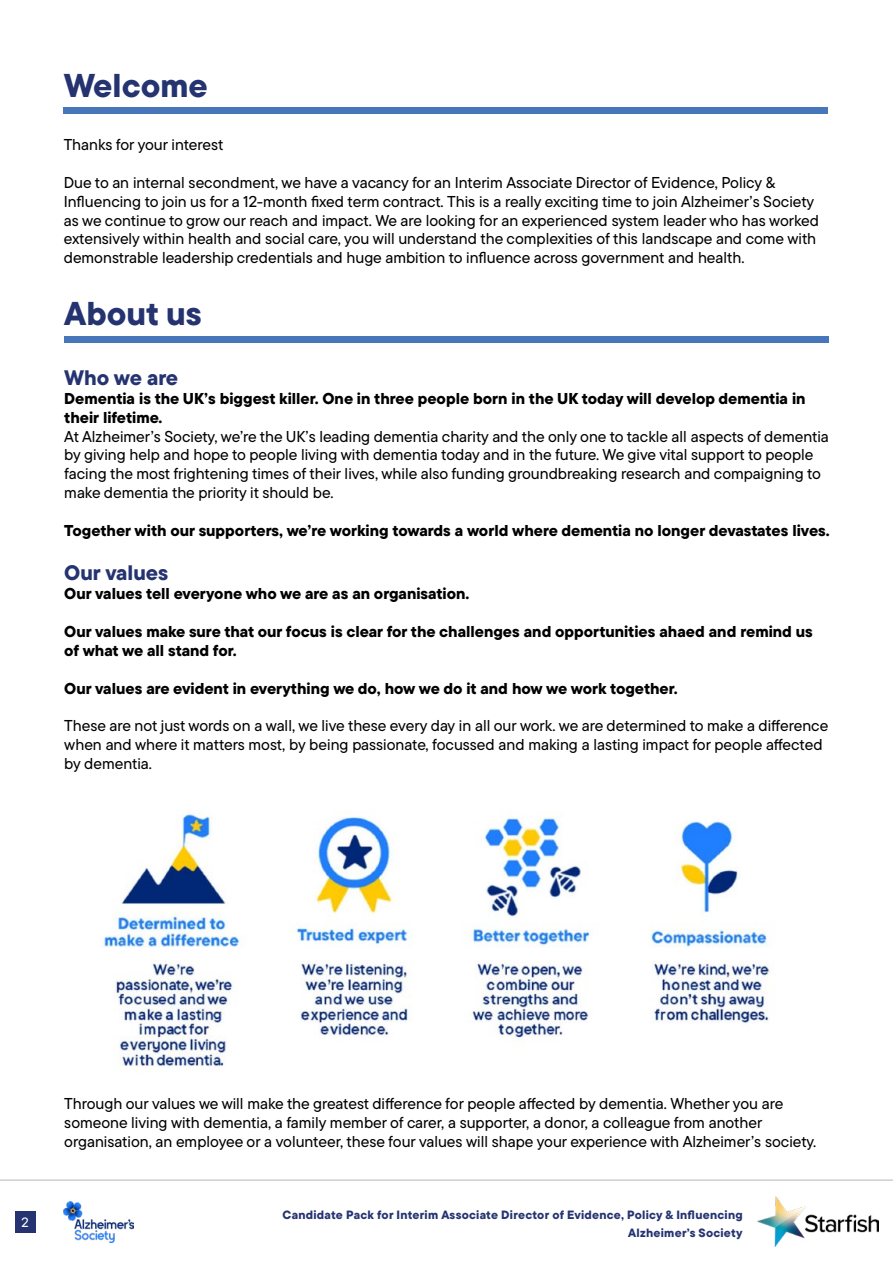
<style>
.page{position:relative;width:893px;height:1263px;background:#fff}
.page>*{position:absolute;margin:0;border:0;box-sizing:border-box;transform-origin:0 0}
.t1{font:800 33px "TT Commons Pro";color:#253471}
.t2{font:800 21px "TT Commons Pro";color:#253471}
.t3{font:500 15.75px/18.9px "TT Commons Pro";color:#000}
.t4{font:800 15.75px/18.9px "TT Commons Pro";color:#000}
.t5{font:500 13.5px "TT Commons Pro";color:#fff}
.t6{font:800 12px/18px "TT Commons Pro";letter-spacing:.02em;color:#253471;text-align:right}
</style>
<div class="page">
<hr style="left:0;top:1179px;width:893px;height:2px;background:#000">
<img style="left:758px;top:1197px;width:120px;height:50px">
<div style="left:15px;top:1211px;width:20px;height:21px;background:#253471"></div>
<img style="left:64px;top:1201px;width:70px;height:41px">
<div style="left:64px;top:107px;width:764px;height:7px;background:#4776bb"></div>
<div style="left:64px;top:336px;width:765px;height:6px;background:#4776bb"></div>
<img style="left:102px;top:810px;width:668px;height:258px">
<h1 class="t1" style="left:64px;top:60px;width:146px">Welcome</h1>
<p class="t3" style="left:64px;top:135px;width:161px">Thanks for your interest</p>
<p class="t3" style="left:64px;top:173px;width:757px">Due to an internal secondment, we have a vacancy for an Interim Associate Director of Evidence, Policy &amp; Influencing to join us for a 12-month fixed term contract. This is a really exciting time to join Alzheimer’s Society as we continue to grow our reach and impact. We are looking for an experienced system leader who has worked extensively within health and social care, you will understand the complexities of this landscape and come with demonstrable leadership credentials and huge ambition to influence across government and health.</p>
<h1 class="t1" style="left:64px;top:288px;width:139px">About us</h1>
<h2 class="t2" style="left:64px;top:361px;width:115px">Who we are</h2>
<p class="t4" style="left:64px;top:389px;width:743px">Dementia is the UK’s biggest killer. One in three people born in the UK today will develop dementia in their lifetime.</p>
<p class="t3" style="left:64px;top:427px;width:766px">At Alzheimer’s Society, we’re the UK’s leading dementia charity and the only one to tackle all aspects of dementia by giving help and hope to people living with dementia today and in the future. We give vital support to people facing the most frightening times of their lives, while also funding groundbreaking research and compaigning to make dementia the priority it should be.</p>
<p class="t4" style="left:64px;top:521px;width:767px">Together with our supporters, we’re working towards a world where dementia no longer devastates lives.</p>
<h2 class="t2" style="left:64px;top:556px;width:105px">Our values</h2>
<p class="t4" style="left:64px;top:584px;width:407px">Our values tell everyone who we are as an organisation.</p>
<p class="t4" style="left:64px;top:622px;width:750px">Our values make sure that our focus is clear for the challenges and opportunities ahaed and remind us of what we all stand for.</p>
<p class="t4" style="left:64px;top:678px;width:615px">Our values are evident in everything we do, how we do it and how we work together.</p>
<p class="t3" style="left:64px;top:716px;width:765px">These are not just words on a wall, we live these every day in all our work. we are determined to make a difference when and where it matters most, by being passionate, focussed and making a lasting impact for people affected by dementia.</p>
<p class="t3" style="left:64px;top:1094px;width:753px">Through our values we will make the greatest difference for people affected by dementia. Whether you are someone living with dementia, a family member of carer, a supporter, a donor, a colleague from another organisation, an employee or a volunteer, these four values will shape your experience with Alzheimer’s society.</p>
<p class="t5" style="left:21px;top:1213px;width:9px">2</p>
<p class="t6" style="left:283px;top:1205px;width:462px">Candidate Pack for Interim Associate Director of Evidence, Policy &amp; Influencing<br>Alzheimer’s Society</p>
</div>
